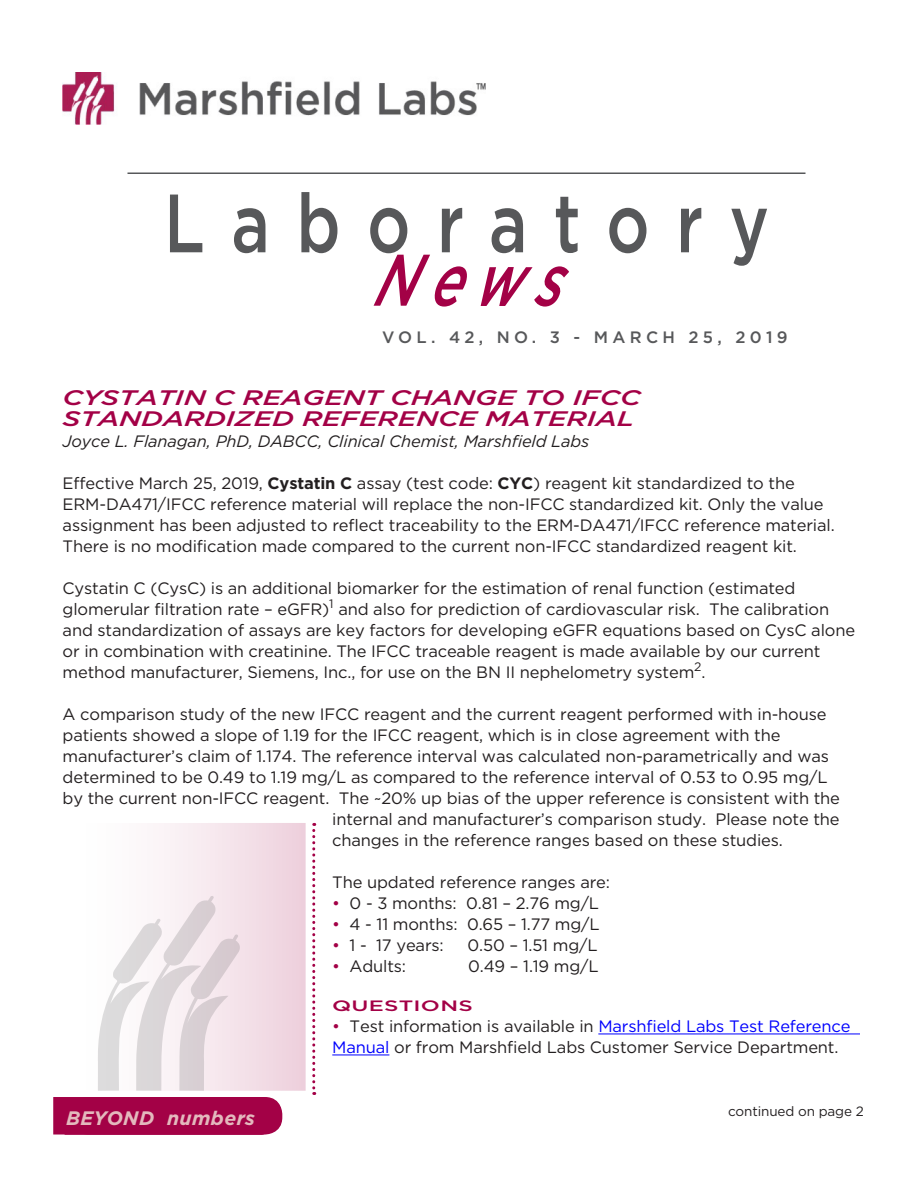
<style>
.page{position:relative;width:918px;height:1188px;background:#fff}
.page>*{position:absolute;margin:0;border:0;box-sizing:border-box;transform-origin:0 0}
.t1{font:500 82.5px "Gotham";letter-spacing:.4em;color:#57585a;scale:.8 1}
.t2{font:italic 500 72.9px "Gotham";color:#a30146;scale:.74 1}
.t3{font:italic 500 21px/21px "Gotham";letter-spacing:-.01em;color:#a30146;scale:1.35 1}
.t4{font:italic 700 19.5px "Gotham";letter-spacing:.02em;color:#e3b9bd}
.Body{font:16.5px/21px "Gotham";letter-spacing:-.01em;color:#231f20}
.t5{font:italic 16.5px "Gotham";letter-spacing:-.01em;color:#231f20}
.t6{font:500 16.5px "Gotham";letter-spacing:.26em;color:#57585a}
.Body-2{font:500 15px "Gotham";letter-spacing:.01em;color:#a30146;scale:1.5 1}
.t7{font:13.5px "Gotham";letter-spacing:-.01em;color:#231f20}
.s1{font-weight:700}
.s2{color:#a30146}
.s3{color:#0000fe}
</style>
<div class="page">
<img style="left:63px;top:72px;width:423px;height:52px">
<div style="left:63px;top:823px;width:243px;height:268px;background:linear-gradient(to right,#fff,#efd3df)"></div>
<div style="left:53px;top:1097px;width:211px;height:38px;background:#a30146;border:2px solid #a30146"></div>
<div style="left:72px;top:1098px;width:210px;height:36px;background:#a30146;border-radius:16px"></div>
<div style="left:71px;top:1097px;width:211px;height:38px;border:2px solid #a30146;border-radius:16px"></div>
<div style="left:65px;top:1108px;width:197px;height:26px;background:#a30146"></div>
<div style="left:65px;top:1108px;width:198px;height:27px;border:2px solid #a30146"></div>
<hr style="left:128px;top:172px;width:678px;height:2px;background:#57585a">
<svg style="left:95px;top:896px;width:145px;height:195px"></svg>
<hr style="left:598px;top:1034px;width:262px;height:1px;background:#0000fe">
<hr style="left:332px;top:1055px;width:57px;height:1px;background:#0000fe">
<svg style="left:312px;top:823px;width:3px;height:272px"></svg>
<p class="t1" style="left:164px;top:169px;width:758px">Laboratory</p>
<p class="t2" style="left:373px;top:232px;width:289px">News</p>
<p class="t6" style="left:382px;top:327px;width:407px">VOL. 42, NO. 3 - MARCH 25, 2019</p>
<p class="t3" style="left:63px;top:387px;width:430px">CYSTATIN C REAGENT CHANGE TO IFCC<br>STANDARDIZED REFERENCE MATERIAL</p>
<p class="t5" style="left:63px;top:431px;width:528px">Joyce L. Flanagan, PhD, DABCC, Clinical Chemist, Marshfield Labs</p>
<p class="Body" style="left:63px;top:473px;width:774px">Effective March 25, 2019, <span class="s1">Cystatin C</span> assay (test code: <span class="s1">CYC</span>) reagent kit standardized to the ERM-DA471/IFCC reference material will replace the non-IFCC standardized kit. Only the value assignment has been adjusted to reflect traceability to the ERM-DA471/IFCC reference material.<br>There is no modification made compared to the current non-IFCC standardized reagent kit.</p>
<p class="Body" style="left:63px;top:578px;width:794px">Cystatin C (CysC) is an additional biomarker for the estimation of renal function (estimated glomerular filtration rate – eGFR)<sup>1</sup> and also for prediction of cardiovascular risk. The calibration and standardization of assays are key factors for developing eGFR equations based on CysC alone or in combination with creatinine. The IFCC traceable reagent is made available by our current method manufacturer, Siemens, Inc., for use on the BN II nephelometry system<sup>2</sup>.</p>
<p class="Body" style="left:63px;top:704px;width:765px">A comparison study of the new IFCC reagent and the current reagent performed with in-house</p>
<p class="Body" style="left:63px;top:725px;width:719px">patients showed a slope of 1.19 for the IFCC reagent, which is in close agreement with the</p>
<p class="Body" style="left:63px;top:746px;width:768px">manufacturer’s claim of 1.174. The reference interval was calculated non-parametrically and was</p>
<p class="Body" style="left:63px;top:767px;width:767px">determined to be 0.49 to 1.19 mg/L as compared to the reference interval of 0.53 to 0.95 mg/L</p>
<p class="Body" style="left:63px;top:788px;width:779px">by the current non-IFCC reagent. The ~20% up bias of the upper reference is consistent with the</p>
<p class="Body" style="left:332px;top:809px;width:509px">internal and manufacturer’s comparison study. Please note the</p>
<p class="Body" style="left:332px;top:830px;width:452px">changes in the reference ranges based on these studies.</p>
<p class="Body" style="left:332px;top:872px;width:279px">The updated reference ranges are:</p>
<p class="Body" style="left:332px;top:893px;width:268px"><span class="s2">•</span> 0 - 3 months: 0.81 – 2.76 mg/L</p>
<p class="Body" style="left:332px;top:914px;width:269px"><span class="s2">•</span> 4 - 11 months: 0.65 – 1.77 mg/L</p>
<p class="Body" style="left:332px;top:935px;width:113px"><span class="s2">•</span> 1 - 17 years:</p>
<p class="Body" style="left:468px;top:935px;width:132px">0.50 – 1.51 mg/L</p>
<p class="Body" style="left:332px;top:956px;width:75px"><span class="s2">•</span> Adults:</p>
<p class="Body" style="left:468px;top:956px;width:132px">0.49 – 1.19 mg/L</p>
<p class="Body-2" style="left:332px;top:996px;width:95px">QUESTIONS</p>
<p class="Body" style="left:332px;top:1016px;width:520px"><span class="s2">•</span> Test information is available in <span class="s3">Marshfield Labs Test Reference<br>Manual</span> or from Marshfield Labs Customer Service Department.</p>
<p class="t4" style="left:66px;top:1105px;width:190px">BEYOND numbers</p>
<p class="t7" style="left:728px;top:1103px;width:137px">continued on page 2</p>
</div>
